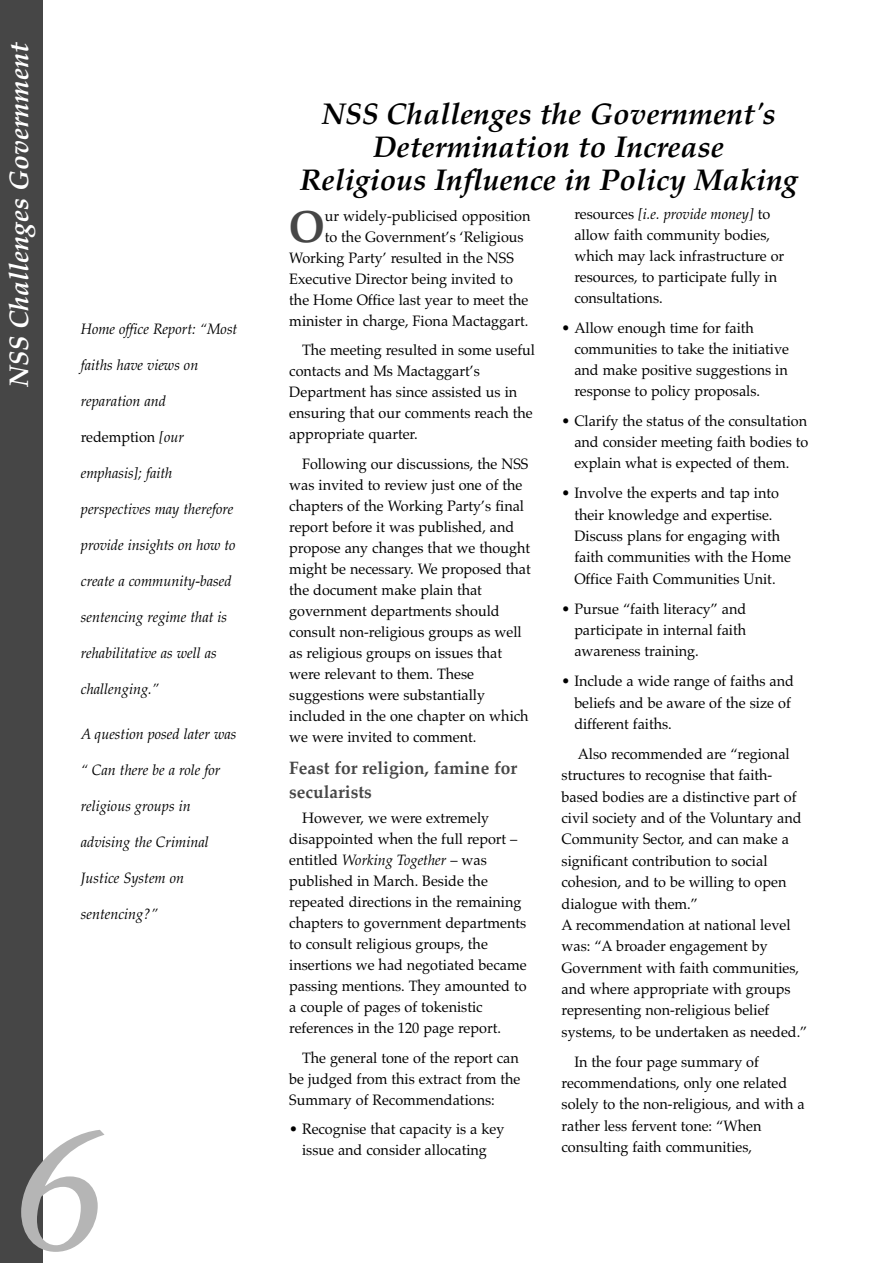
<style>
.page{position:relative;width:893px;height:1263px;background:#fff}
.page>*{position:absolute;margin:0;border:0;box-sizing:border-box;transform-origin:0 0}
.t1{font:italic 180px "Plantin";color:#b5b5b5}
.t2{font:700 45.3px "Palatino";color:#464646;scale:.96 1}
.t3{font:italic 700 30px/33px "Palatino";color:#000;text-align:center}
.t4{font:italic 700 27px "Palatino";color:#fff}
.t5{font:700 18px/24px "Palatino";color:#464646;scale:.96 1}
.t6{font:15px/21px "Palatino";color:#000;scale:.96 1}
.t7{font:italic 15px "Palatino";color:#000;scale:.96 1}
.s1{font-style:italic}
</style>
<div class="page">
<div style="left:0;top:0;width:43px;height:1263px;background:#464646"></div>
<h3 class="t4" style="left:9px;top:387px;width:347px;rotate:-90deg">NSS Challenges Government</h3>
<p class="t7" style="left:81px;top:323px;width:165px">Home office Report: “Most</p>
<p class="t7" style="left:81px;top:359px;width:124px">faiths have views on</p>
<p class="t7" style="left:81px;top:395px;width:90px">reparation and</p>
<p class="t6" style="left:81px;top:428px;width:109px">redemption <span class="s1">[our</span></p>
<p class="t7" style="left:81px;top:467px;width:97px">emphasis]; faith</p>
<p class="t7" style="left:81px;top:503px;width:160px">perspectives may therefore</p>
<p class="t7" style="left:81px;top:539px;width:163px">provide insights on how to</p>
<p class="t7" style="left:81px;top:575px;width:159px">create a community-based</p>
<p class="t7" style="left:81px;top:611px;width:154px">sentencing regime that is</p>
<p class="t7" style="left:81px;top:647px;width:143px">rehabilitative as well as</p>
<p class="t7" style="left:81px;top:683px;width:83px">challenging.”</p>
<p class="t7" style="left:81px;top:728px;width:164px">A question posed later was</p>
<p class="t7" style="left:81px;top:764px;width:147px">“ Can there be a role for</p>
<p class="t7" style="left:81px;top:800px;width:116px">religious groups in</p>
<p class="t7" style="left:81px;top:836px;width:135px">advising the Criminal</p>
<p class="t7" style="left:81px;top:872px;width:109px">Justice System on</p>
<p class="t7" style="left:81px;top:908px;width:82px">sentencing?”</p>
<h1 class="t1" style="left:6px;top:1125px;width:95px">6</h1>
<h3 class="t3" style="left:300px;top:101px;width:499px">NSS Challenges the Government's<br>Determination to Increase<br>Religious Influence in Policy Making</h3>
<h2 class="t2" style="left:288px;top:209px;width:39px">O</h2>
<p class="t6" style="left:325px;top:207px;width:216px">ur widely-publicised opposition</p>
<p class="t6" style="left:325px;top:228px;width:209px">to the Government’s ‘Religious</p>
<p class="t6" style="left:289px;top:249px;width:235px">Working Party’ resulted in the NSS</p>
<p class="t6" style="left:289px;top:270px;width:234px">Executive Director being invited to</p>
<p class="t6" style="left:289px;top:291px;width:250px">the Home Office last year to meet the</p>
<p class="t6" style="left:289px;top:312px;width:251px">minister in charge, Fiona Mactaggart.</p>
<p class="t6" style="left:289px;top:341px;width:257px;text-indent:13px">The meeting resulted in some useful contacts and Ms Mactaggart’s<br>Department has since assisted us in ensuring that our comments reach the appropriate quarter.</p>
<p class="t6" style="left:289px;top:455px;width:253px;text-indent:13px">Following our discussions, the NSS was invited to review just one of the chapters of the Working Party’s final report before it was published, and propose any changes that we thought might be necessary. We proposed that the document make plain that government departments should consult non-religious groups as well as religious groups on issues that were relevant to them. These suggestions were substantially included in the one chapter on which we were invited to comment.</p>
<p class="t5" style="left:289px;top:758px;width:239px">Feast for religion, famine for secularists</p>
<p class="t6" style="left:289px;top:809px;width:249px;text-indent:13px">However, we were extremely disappointed when the full report – entitled <span class="s1">Working Together</span> – was published in March. Beside the repeated directions in the remaining chapters to government departments to consult religious groups, the insertions we had negotiated became passing mentions. They amounted to a couple of pages of tokenistic references in the 120 page report.</p>
<p class="t6" style="left:289px;top:1049px;width:242px;text-align:justify;text-indent:13px">The general tone of the report can be judged from this extract from the Summary of Recommendations:</p>
<p class="t6" style="left:289px;top:1120px;width:225px;text-align:center">• Recognise that capacity is a key issue and consider allocating</p>
<p class="t6" style="left:574px;top:205px;width:220px">resources <span class="s1">[i.e. provide money]</span> to allow faith community bodies, which may lack infrastructure or resources, to participate fully in consultations.</p>
<p class="t6" style="left:574px;top:319px;width:225px;text-indent:-13px">• Allow enough time for faith communities to take the initiative and make positive suggestions in response to policy proposals.</p>
<p class="t6" style="left:574px;top:412px;width:245px;text-align:justify;text-indent:-13px">• Clarify the status of the consultation and consider meeting faith bodies to explain what is expected of them.</p>
<p class="t6" style="left:574px;top:484px;width:227px;text-indent:-13px">• Involve the experts and tap into their knowledge and expertise.<br>Discuss plans for engaging with faith communities with the Home<br>Office Faith Communities Unit.</p>
<p class="t6" style="left:574px;top:600px;width:181px;text-align:justify;text-indent:-13px">• Pursue “faith literacy” and participate in internal faith awareness training.</p>
<p class="t6" style="left:574px;top:672px;width:230px;text-indent:-13px">• Include a wide range of faiths and beliefs and be aware of the size of different faiths.</p>
<p class="t6" style="left:561px;top:745px;width:258px;line-height:21.5px;text-indent:16px">Also recommended are “regional structures to recognise that faith&shy;based bodies are a distinctive part of civil society and of the Voluntary and Community Sector, and can make a significant contribution to social cohesion, and to be willing to open dialogue with them.”<br>A recommendation at national level was: “A broader engagement by Government with faith communities, and where appropriate with groups representing non-religious belief systems, to be undertaken as needed.”</p>
<p class="t6" style="left:561px;top:1053px;width:254px;text-indent:13px">In the four page summary of recommendations, only one related solely to the non-religious, and with a rather less fervent tone: “When consulting faith communities,</p>
</div>
